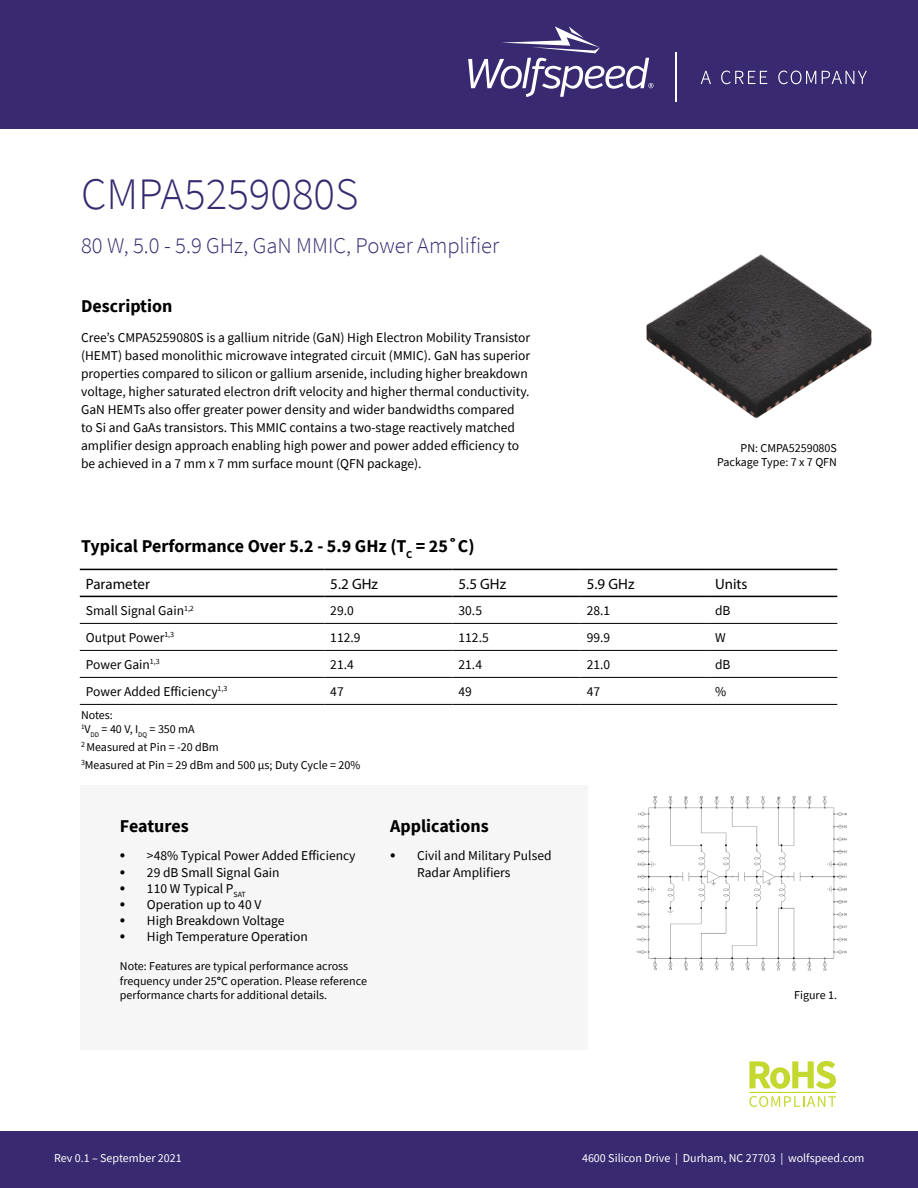
<style>
.page{position:relative;width:918px;height:1188px;background:#fff}
.page>*{position:absolute;margin:0;border:0;box-sizing:border-box;transform-origin:0 0}
.t1{font:300 45px "Source Sans Pro";color:#382970}
.Section{font:300 22.5px "Source Sans Pro";color:#382970}
.Section-2{font:700 18px "Source Sans Pro";color:#000}
.t2{font:15px "Myriad Pro";color:#000}
.t3{font:13.5px/18px "Source Sans Pro";color:#000}
.t4{font:12px/14.4px "Source Sans Pro";color:#000}
.t5{font:12px "Source Sans Pro";color:#fff}
.s1{font-size:18px}
.s2{font-weight:700}
</style>
<div class="page">
<div style="left:0;top:0;width:918px;height:128px;background:#382970"></div>
<div style="left:0;top:1131px;width:918px;height:57px;background:#382970"></div>
<svg style="left:701px;top:71px;width:10px;height:13px"></svg>
<svg style="left:721px;top:71px;width:46px;height:13px"></svg>
<svg style="left:778px;top:71px;width:38px;height:13px"></svg>
<svg style="left:822px;top:71px;width:45px;height:13px"></svg>
<hr style="left:676px;top:52px;width:1px;height:50px;background:#fff">
<svg style="left:468px;top:26px;width:186px;height:71px"></svg>
<div style="left:80px;top:785px;width:507px;height:265px;background:#f6f6f6"></div>
<svg style="left:749px;top:1061px;width:87px;height:28px"></svg>
<svg style="left:749px;top:1096px;width:87px;height:11px"></svg>
<hr style="left:749px;top:1092px;width:87px;height:1px;background:#c4d830">
<hr style="left:80px;top:569px;width:244px;height:1px;background:#000">
<hr style="left:324px;top:569px;width:129px;height:1px;background:#000">
<hr style="left:453px;top:569px;width:128px;height:1px;background:#000">
<hr style="left:581px;top:569px;width:128px;height:1px;background:#000">
<hr style="left:709px;top:569px;width:128px;height:1px;background:#000">
<hr style="left:80px;top:596px;width:244px;height:1px;background:#000">
<hr style="left:324px;top:596px;width:129px;height:1px;background:#000">
<hr style="left:453px;top:596px;width:128px;height:1px;background:#000">
<hr style="left:581px;top:596px;width:128px;height:1px;background:#000">
<hr style="left:709px;top:596px;width:128px;height:1px;background:#000">
<hr style="left:80px;top:623px;width:244px;height:1px;background:#000">
<hr style="left:324px;top:623px;width:129px;height:1px;background:#000">
<hr style="left:453px;top:623px;width:128px;height:1px;background:#000">
<hr style="left:581px;top:623px;width:128px;height:1px;background:#000">
<hr style="left:709px;top:623px;width:128px;height:1px;background:#000">
<hr style="left:80px;top:650px;width:244px;height:1px;background:#000">
<hr style="left:324px;top:650px;width:129px;height:1px;background:#000">
<hr style="left:453px;top:650px;width:128px;height:1px;background:#000">
<hr style="left:581px;top:650px;width:128px;height:1px;background:#000">
<hr style="left:709px;top:650px;width:128px;height:1px;background:#000">
<hr style="left:80px;top:677px;width:244px;height:1px;background:#000">
<hr style="left:324px;top:677px;width:129px;height:1px;background:#000">
<hr style="left:453px;top:677px;width:128px;height:1px;background:#000">
<hr style="left:581px;top:677px;width:128px;height:1px;background:#000">
<hr style="left:709px;top:677px;width:128px;height:1px;background:#000">
<hr style="left:453px;top:704px;width:128px;height:1px;background:#000">
<hr style="left:581px;top:704px;width:128px;height:1px;background:#000">
<hr style="left:709px;top:704px;width:128px;height:1px;background:#000">
<hr style="left:80px;top:704px;width:244px;height:1px;background:#000">
<hr style="left:324px;top:704px;width:129px;height:1px;background:#000">
<img style="left:646px;top:254px;width:226px;height:164px">
<img style="left:636px;top:796px;width:212px;height:175px">
<p class="t1" style="left:81px;top:166px;width:279px">CMPA5259080S</p>
<p class="Section" style="left:81px;top:232px;width:420px">80 W, 5.0 - 5.9 GHz, GaN MMIC, Power Amplifier</p>
<p class="Section-2" style="left:81px;top:294px;width:93px">Description</p>
<p class="t3" style="left:81px;top:328px;width:451px">Cree’s CMPA5259080S is a gallium nitride (GaN) High Electron Mobility Transistor (HEMT) based monolithic microwave integrated circuit (MMIC). GaN has superior properties compared to silicon or gallium arsenide, including higher breakdown voltage, higher saturated electron drift velocity and higher thermal conductivity.<br>GaN HEMTs also offer greater power density and wider bandwidths compared<br>to Si and GaAs transistors. This MMIC contains a two-stage reactively matched amplifier design approach enabling high power and power added efficiency to be achieved in a 7 mm x 7 mm surface mount (QFN package).</p>
<p class="Section-2" style="left:81px;top:534px;width:395px">Typical Performance Over 5.2 - 5.9 GHz (T<sub>C</sub> = 25˚C)</p>
<p class="t4" style="left:741px;top:440px;width:98px">PN: CMPA5259080S</p>
<p class="t4" style="left:717px;top:455px;width:121px">Package Type: 7 x 7 QFN</p>
<p class="t2" style="left:86px;top:574px;width:66px">Parameter</p>
<p class="t2" style="left:330px;top:574px;width:49px">5.2 GHz</p>
<p class="t2" style="left:459px;top:574px;width:49px">5.5 GHz</p>
<p class="t2" style="left:587px;top:574px;width:49px">5.9 GHz</p>
<p class="t2" style="left:715px;top:574px;width:34px">Units</p>
<p class="t3" style="left:86px;top:602px;width:110px">Small Signal Gain<sup>1,2</sup></p>
<p class="t3" style="left:330px;top:602px;width:25px">29.0</p>
<p class="t3" style="left:459px;top:602px;width:25px">30.5</p>
<p class="t3" style="left:587px;top:602px;width:25px">28.1</p>
<p class="t3" style="left:715px;top:602px;width:17px">dB</p>
<p class="t3" style="left:86px;top:628px;width:90px">Output Power<sup>1,3</sup></p>
<p class="t3" style="left:330px;top:628px;width:32px">112.9</p>
<p class="t3" style="left:459px;top:628px;width:32px">112.5</p>
<p class="t3" style="left:587px;top:628px;width:25px">99.9</p>
<p class="t3" style="left:715px;top:628px;width:12px">W</p>
<p class="t3" style="left:86px;top:655px;width:75px">Power Gain<sup>1,3</sup></p>
<p class="t3" style="left:330px;top:655px;width:25px">21.4</p>
<p class="t3" style="left:459px;top:655px;width:25px">21.4</p>
<p class="t3" style="left:587px;top:655px;width:25px">21.0</p>
<p class="t3" style="left:715px;top:655px;width:17px">dB</p>
<p class="t3" style="left:86px;top:682px;width:143px">Power Added Efficiency<sup>1,3</sup></p>
<p class="t3" style="left:330px;top:682px;width:15px">47</p>
<p class="t3" style="left:459px;top:682px;width:15px">49</p>
<p class="t3" style="left:587px;top:682px;width:15px">47</p>
<p class="t3" style="left:715px;top:682px;width:13px">%</p>
<p class="t4" style="left:81px;top:708px;width:33px">Notes:</p>
<p class="t4" style="left:81px;top:722px;width:115px"><sup>1</sup>V<sub>DD</sub> = 40 V, I<sub>DQ</sub> = 350 mA</p>
<p class="t4" style="left:81px;top:740px;width:139px"><sup>2</sup> Measured at Pin = -20 dBm</p>
<p class="t4" style="left:81px;top:758px;width:281px"><sup>3</sup>Measured at Pin = 29 dBm and 500 μs; Duty Cycle = 20%</p>
<p class="Section-2" style="left:120px;top:814px;width:70px">Features</p>
<p class="t3" style="left:120px;top:847px;width:237px"><span class="s1">•</span> &gt;48% Typical Power Added Efficiency</p>
<p class="t3" style="left:120px;top:863px;width:161px"><span class="s1">•</span> 29 dB Small Signal Gain</p>
<p class="t3" style="left:120px;top:879px;width:127px"><span class="s1">•</span> 110 W Typical P<sub>SAT</sub></p>
<p class="t3" style="left:120px;top:895px;width:143px"><span class="s1">•</span> Operation up to 40 V</p>
<p class="t3" style="left:120px;top:912px;width:166px"><span class="s1">•</span> High Breakdown Voltage</p>
<p class="t3" style="left:120px;top:928px;width:189px"><span class="s1">•</span> High Temperature Operation</p>
<p class="t4" style="left:120px;top:959px;width:249px">Note: Features are typical performance across frequency under 25<span class="s2">°</span>C operation. Please reference performance charts for additional details.</p>
<p class="Section-2" style="left:390px;top:814px;width:100px">Applications</p>
<p class="t3" style="left:417px;top:848px;width:136px;line-height:16.2px;text-indent:-27px"><span class="s1">•</span> Civil and Military Pulsed<br>Radar Amplifiers</p>
<p class="t4" style="left:794px;top:987px;width:44px">Figure 1.</p>
<p class="t5" style="left:54px;top:1150px;width:129px">Rev 0.1 – September 2021</p>
<p class="t5" style="left:582px;top:1150px;width:284px">4600 Silicon Drive | Durham, NC 27703 | wolfspeed.com</p>
</div>
